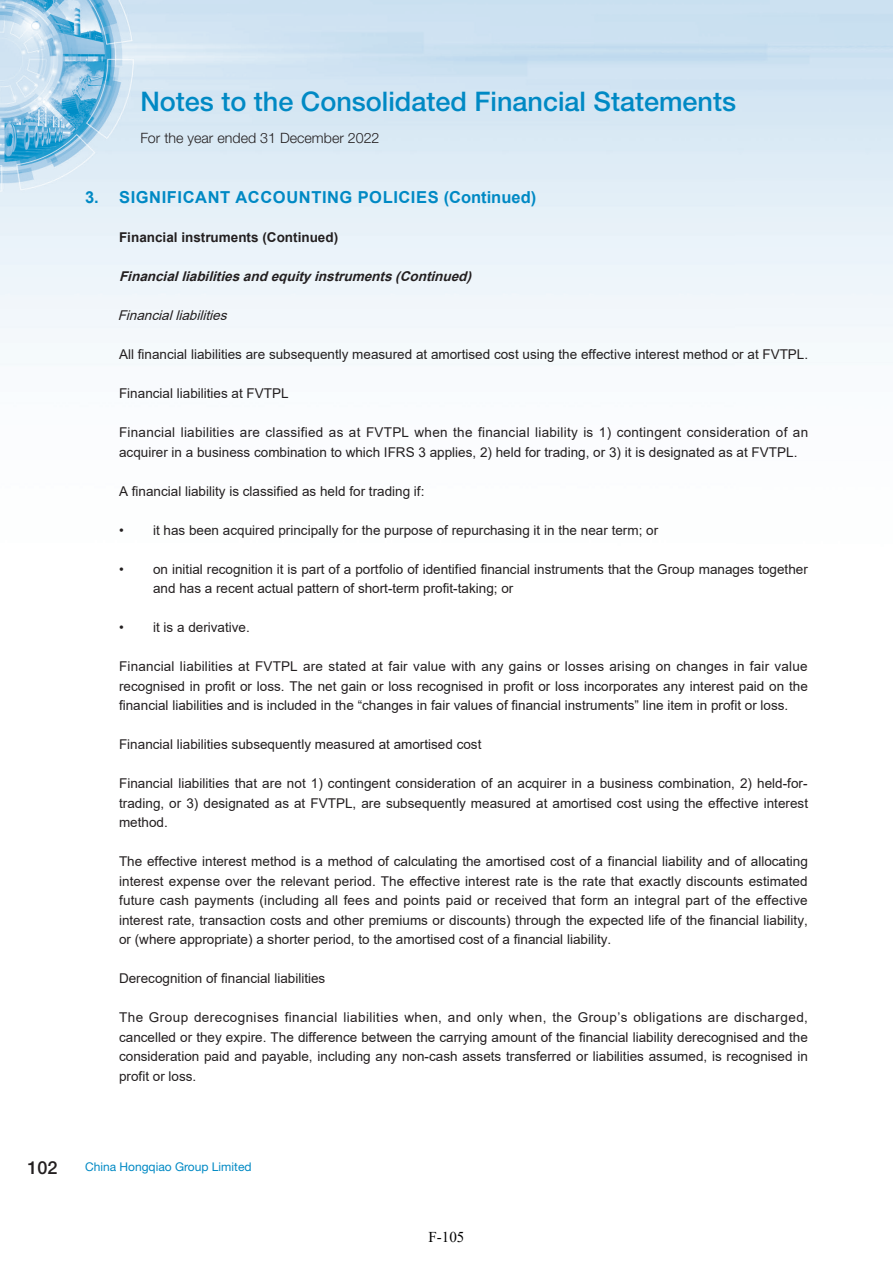
<style>
.page{position:relative;width:893px;height:1263px;background:#fff}
.page>*{position:absolute;margin:0;border:0;box-sizing:border-box;transform-origin:0 0}
.t1{font:500 27px "Helvetica Neue LT Std";color:#0089c4}
.t2{font:500 18px "Helvetica Neue LT Std";color:#231f20}
.t3{font:700 16.5px "Arial";letter-spacing:.035em;color:#0089c4}
.t4{font:15px "Times New Roman";color:#000}
.t5{font:300 14.25px "Helvetica Neue LT Std";color:#231f20}
.t6{font:13.5px/19.5px "Arial";color:#231f20;text-align:justify}
.t7{font:13.5px/19.5px "Arial";letter-spacing:.02em;color:#231f20}
.t8{font:italic 700 13.5px "Arial";color:#231f20}
.t9{font:700 13.5px "Arial";color:#231f20}
.t10{font:italic 13.5px "Arial";color:#231f20}
.t11{font:12px "Helvetica Neue LT Std";color:#0089c4}
</style>
<div class="page">
<img style="left:0;top:0;width:893px;height:365px">
<h1 class="t1" style="left:140px;top:92px;width:597px">Notes to the Consolidated Financial Statements</h1>
<p class="t5" style="left:140px;top:133px;width:241px">For the year ended 31 December 2022</p>
<p class="t3" style="left:85px;top:188px;width:453px">3. SIGNIFICANT ACCOUNTING POLICIES (Continued)</p>
<p class="t9" style="left:119px;top:230px;width:221px">Financial instruments (Continued)</p>
<p class="t8" style="left:119px;top:269px;width:357px">Financialliabilities and equity instruments (Continued)</p>
<p class="t10" style="left:118px;top:308px;width:114px">Financialliabilities</p>
<p class="t6" style="left:119px;top:345px;width:691px">All financial liabilities are subsequently measured at amortised cost using the effective interest method or at FVTPL.</p>
<p class="t6" style="left:119px;top:384px;width:171px">Financial liabilities at FVTPL</p>
<p class="t7" style="left:119px;top:423px;width:691px">Financial liabilities are classified as at FVTPL when the financial liability is 1) contingent consideration of an acquirer in a business combination to which IFRS 3 applies, 2) held for trading, or 3) it is designated as at FVTPL.</p>
<p class="t6" style="left:119px;top:481px;width:307px">A financial liability is classified as held for trading if:</p>
<p class="t6" style="left:119px;top:520px;width:541px">• it has been acquired principally for the purpose of repurchasing it in the near term; or</p>
<p class="t6" style="left:153px;top:559px;width:656px;text-indent:-34px">• on initial recognition it is part of a portfolio of identified financial instruments that the Group manages together and has a recent actual pattern of short-term profit-taking; or</p>
<p class="t6" style="left:119px;top:618px;width:132px">• it is a derivative.</p>
<p class="t6" style="left:119px;top:657px;width:690px">Financial liabilities at FVTPL are stated at fair value with any gains or losses arising on changes in fair value recognised in profit or loss. The net gain or loss recognised in profit or loss incorporates any interest paid on the financial liabilities and is included in the “changes in fair values of financial instruments” line item in profit or loss.</p>
<p class="t6" style="left:119px;top:735px;width:364px">Financial liabilities subsequently measured at amortised cost</p>
<p class="t6" style="left:119px;top:774px;width:690px">Financial liabilities that are not 1) contingent consideration of an acquirer in a business combination, 2) held-for&shy;trading, or 3) designated as at FVTPL, are subsequently measured at amortised cost using the effective interest method.</p>
<p class="t6" style="left:119px;top:852px;width:690px">The effective interest method is a method of calculating the amortised cost of a financial liability and of allocating interest expense over the relevant period. The effective interest rate is the rate that exactly discounts estimated future cash payments (including all fees and points paid or received that form an integral part of the effective interest rate, transaction costs and other premiums or discounts) through the expected life of the financial liability, or (where appropriate) a shorter period, to the amortised cost of a financial liability.</p>
<p class="t6" style="left:119px;top:969px;width:208px">Derecognition of financial liabilities</p>
<p class="t6" style="left:119px;top:1008px;width:690px">The Group derecognises financial liabilities when, and only when, the Group’s obligations are discharged, cancelled or they expire. The difference between the carrying amount of the financial liability derecognised and the consideration paid and payable, including any non-cash assets transferred or liabilities assumed, is recognised in profit or loss.</p>
<h2 class="t2" style="left:28px;top:1161px;width:32px">102</h2>
<p class="t11" style="left:85px;top:1163px;width:168px">China Hongqiao Group Limited</p>
<p class="t4" style="left:428px;top:1227px;width:37px">F-105</p>
</div>
